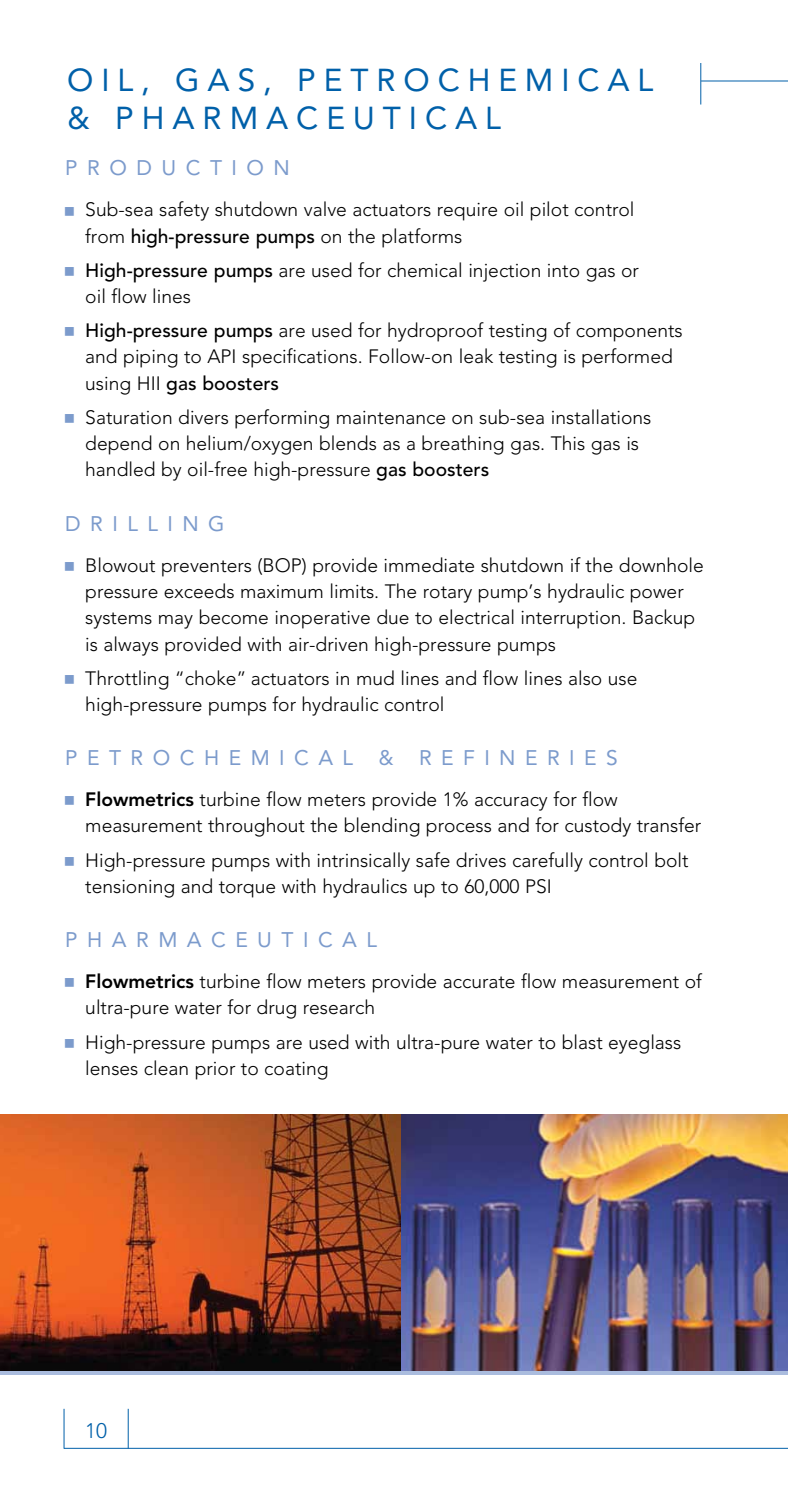
<style>
.page{position:relative;width:788px;height:1512px;background:#fff}
.page>*{position:absolute;margin:0;border:0;box-sizing:border-box;transform-origin:0 0}
.t1{font:31.5px/37.8px "Avenir";letter-spacing:.25em;color:#0060a9}
.t2{font:21px "Avenir";letter-spacing:.45em;color:#7c9bcc}
.t3{font:300 21px "Avenir";color:#0060a9}
.t4{font:300 19.25px/26.2px "Avenir";color:#000}
.s1{font-weight:500}
.s2{font-weight:800}
</style>
<div class="page">
<hr style="left:700px;top:63px;width:1px;height:42px;background:#0060a9">
<hr style="left:701px;top:81px;width:87px;height:1px;background:#0060a9">
<hr style="left:64px;top:1448px;width:724px;height:1px;background:#0060a9">
<hr style="left:64px;top:1409px;width:1px;height:40px;background:#0060a9">
<hr style="left:128px;top:1409px;width:1px;height:39px;background:#0060a9">
<svg style="left:0;top:1370px;width:788px;height:4px;background:#8c97b5"></svg>
<img style="left:401px;top:1115px;width:387px;height:255px">
<img style="left:0;top:1115px;width:401px;height:255px">
<h1 class="t1" style="left:67px;top:61px;width:587px">OIL, GAS, PETROCHEMICAL &amp; PHARMACEUTICAL</h1>
<p class="t2" style="left:65px;top:156px;width:226px">PRODUCTION</p>
<p class="t4" style="left:85px;top:197px;width:550px">Sub-sea safety shutdown valve actuators require oil pilot control from <span class="s1">high-pressure pumps</span> on the platforms</p>
<p class="t4" style="left:85px;top:257px;width:555px"><span class="s1">High-pressure pumps</span> are used for chemical injection into gas or oil flow lines</p>
<p class="t4" style="left:85px;top:317px;width:599px"><span class="s1">High-pressure pumps</span> are used for hydroproof testing of components and piping to API specifications. Follow-on leak testing is performed using HII <span class="s1">gas boosters</span></p>
<p class="t4" style="left:85px;top:404px;width:567px">Saturation divers performing maintenance on sub-sea installations depend on helium/oxygen blends as a breathing gas. This gas is handled by oil-free high-pressure <span class="s1">gas boosters</span></p>
<p class="t2" style="left:65px;top:511px;width:161px">DRILLING</p>
<p class="t4" style="left:85px;top:552px;width:620px">Blowout preventers (BOP) provide immediate shutdown if the downhole pressure exceeds maximum limits. The rotary pump’s hydraulic power systems may become inoperative due to electrical interruption. Backup is always provided with air-driven high-pressure pumps</p>
<p class="t4" style="left:85px;top:665px;width:553px">Throttling “choke” actuators in mud lines and flow lines also use high-pressure pumps for hydraulic control</p>
<p class="t2" style="left:65px;top:746px;width:554px">PETROCHEMICAL &amp; REFINERIES</p>
<p class="t4" style="left:85px;top:786px;width:617px"><span class="s2">Flowmetrics</span> turbine flow meters provide 1% accuracy for flow measurement throughout the blending process and for custody transfer</p>
<p class="t4" style="left:85px;top:847px;width:604px">High-pressure pumps with intrinsically safe drives carefully control bolt tensioning and torque with hydraulics up to 60,000 PSI</p>
<p class="t2" style="left:65px;top:928px;width:313px">PHARMACEUTICAL</p>
<p class="t4" style="left:85px;top:968px;width:618px"><span class="s2">Flowmetrics</span> turbine flow meters provide accurate flow measurement of ultra-pure water for drug research</p>
<p class="t4" style="left:85px;top:1029px;width:597px">High-pressure pumps are used with ultra-pure water to blast eyeglass lenses clean prior to coating</p>
<p class="t3" style="left:85px;top:1418px;width:23px">10</p>
</div>
